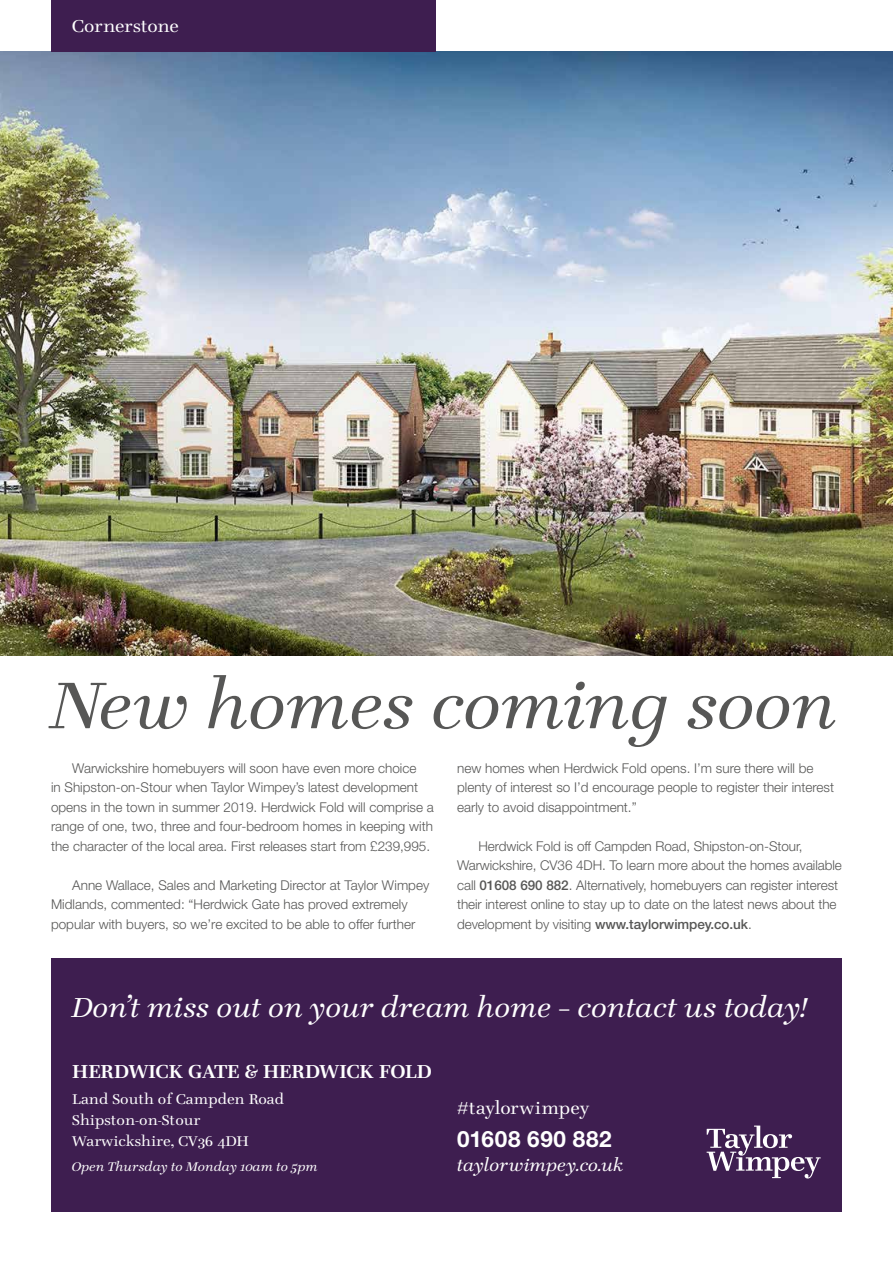
<style>
.page{position:relative;width:893px;height:1263px;background:#fff}
.page>*{position:absolute;margin:0;border:0;box-sizing:border-box;transform-origin:0 0}
.t1{font:italic 63px "Teimer LOT";color:#575756}
.t2{font:italic 26.25px "Teimer LOT";color:#fff}
.t3{font:700 22.5px "Helvetica Neue LT Std";letter-spacing:.03em;color:#fff}
.t4{font:700 18px "Teimer LOT";color:#fff}
.t5{font:16.5px "Teimer LOT";letter-spacing:-.005em;color:#fff}
.t6{font:italic 16.5px "Teimer LOT";letter-spacing:.005em;color:#fff}
.t7{font:300 13.5px/19.5px "Helvetica Neue LT Std";color:#575756}
.t8{font:13.5px/21px "Teimer LOT";color:#fff}
.t9{font:italic 12px "Teimer LOT";color:#fff}
.s1{font-weight:500}
</style>
<div class="page">
<img style="left:0;top:51px;width:893px;height:605px">
<div style="left:51px;top:0;width:385px;height:51px;background:#3e1e50"></div>
<div style="left:51px;top:958px;width:791px;height:254px;background:#3e1e50"></div>
<svg style="left:707px;top:1125px;width:114px;height:53px"></svg>
<p class="t5" style="left:72px;top:15px;width:108px">Cornerstone</p>
<h1 class="t1" style="left:51px;top:661px;width:789px">New homes coming soon</h1>
<p class="t7" style="left:51px;top:758px;width:384px;text-indent:21px">Warwickshire homebuyers will soon have even more choice<br>in Shipston-on-Stour when Taylor Wimpey’s latest development opens in the town in summer 2019. Herdwick Fold will comprise a range of one, two, three and four-bedroom homes in keeping with the character of the local area. First releases start from £239,995.</p>
<p class="t7" style="left:51px;top:875px;width:380px;text-indent:21px">Anne Wallace, Sales and Marketing Director at Taylor Wimpey<br>Midlands, commented: “Herdwick Gate has proved extremely popular with buyers, so we’re excited to be able to offer further</p>
<p class="t7" style="left:457px;top:758px;width:378px">new homes when Herdwick Fold opens. I’m sure there will be plenty of interest so I’d encourage people to register their interest early to avoid disappointment.”</p>
<p class="t7" style="left:457px;top:836px;width:386px;text-indent:21px">Herdwick Fold is off Campden Road, Shipston-on-Stour, Warwickshire, CV36 4DH. To learn more about the homes available call <span class="s1">01608 690 882</span>. Alternatively, homebuyers can register interest their interest online to stay up to date on the latest news about the development by visiting <span class="s1">www.taylorwimpey.co.uk</span>.</p>
<h2 class="t2" style="left:72px;top:989px;width:737px">Don’t miss out on your dream home – contact us today!</h2>
<h3 class="t4" style="left:72px;top:1059px;width:361px">HERDWICK GATE &amp; HERDWICK FOLD</h3>
<p class="t8" style="left:72px;top:1088px;width:213px">Land South of Campden Road<br>Shipston-on-Stour<br>Warwickshire, CV36 4DH</p>
<p class="t9" style="left:72px;top:1158px;width:247px">Open Thursday to Monday 10am to 5pm</p>
<p class="t5" style="left:457px;top:1097px;width:134px">#taylorwimpey</p>
<h3 class="t3" style="left:457px;top:1125px;width:156px">01608 690 882</h3>
<p class="t6" style="left:457px;top:1153px;width:168px">taylorwimpey.co.uk</p>
</div>
